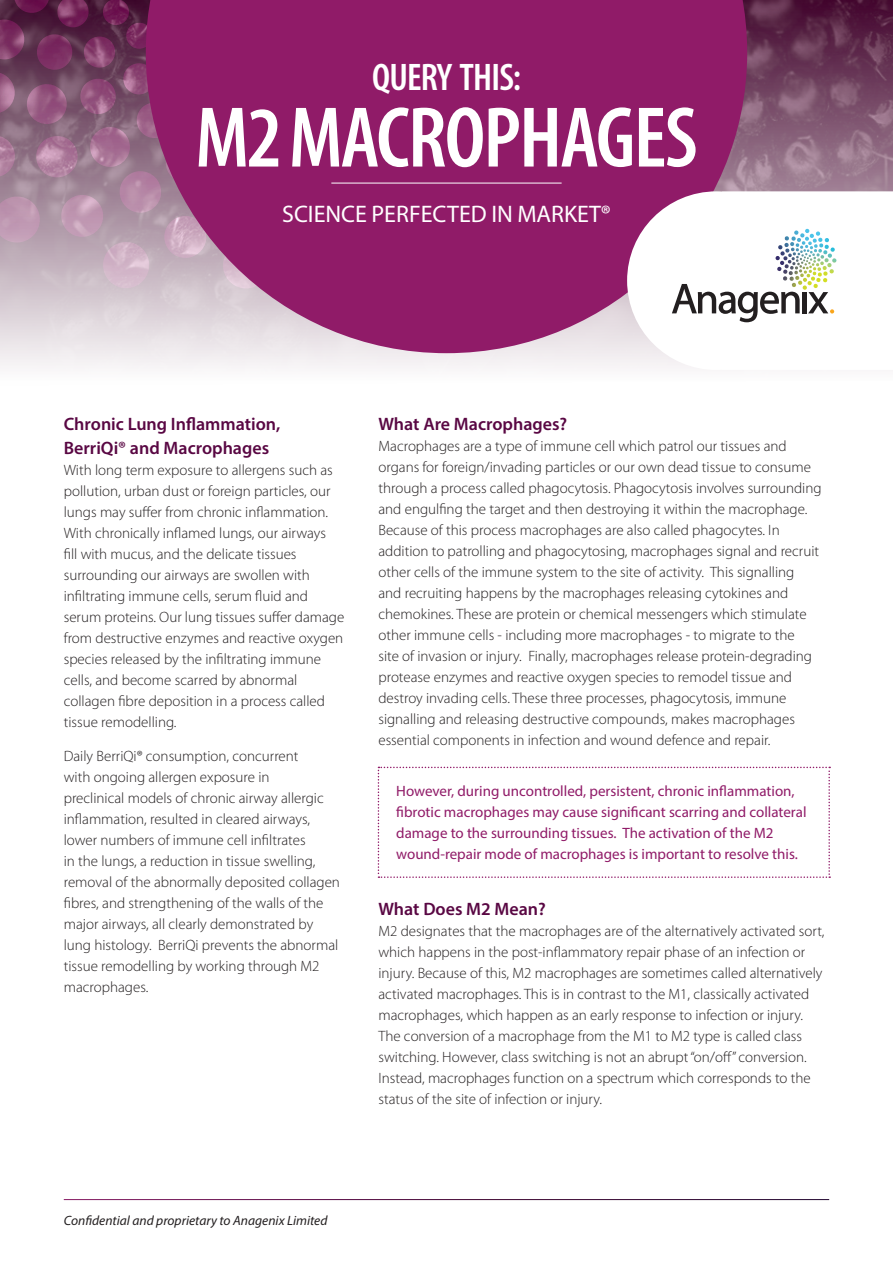
<style>
.page{position:relative;width:893px;height:1263px;background:#fff}
.page>*{position:absolute;margin:0;border:0;box-sizing:border-box;transform-origin:0 0}
.t1{font:600 condensed 86.85px "Myriad Pro";letter-spacing:-.02em;color:#fff}
.t2{font:600 condensed 38.7px "Myriad Pro";letter-spacing:-.02em;color:#fff}
.t3{font:24px "Myriad Pro";color:#fff}
.t4{font:600 18px/24px "Myriad Pro";color:#590743}
.t5{font:300 15px/21px "Myriad Pro";color:#231f20}
.t6{font:15px/21px "Myriad Pro";color:#901b68}
.t7{font:italic 13.5px "Myriad Pro";color:#231f20}
</style>
<div class="page">
<svg style="left:0;top:0;width:893px;height:368px;background:#a78b9c"></svg>
<svg style="left:0;top:0;width:146px;height:288px;background:#966e88"></svg>
<svg style="left:146px;top:0;width:601px;height:353px;background:#983074"></svg>
<hr style="left:331px;top:183px;width:231px;height:1px;background:#fff">
<svg style="left:627px;top:191px;width:266px;height:177px"></svg>
<svg style="left:672px;top:284px;width:128px;height:38px"></svg>
<div style="left:802px;top:292px;width:5px;height:21px;background:#231f20"></div>
<svg style="left:808px;top:292px;width:26px;height:21px"></svg>
<svg style="left:784px;top:229px;width:42px;height:13px"></svg>
<svg style="left:378px;top:767px;width:452px;height:111px"></svg>
<h2 class="t2" style="left:372px;top:53px;width:151px">QUERY THIS:</h2>
<h1 class="t1" style="left:195px;top:84px;width:504px">M2 MACROPHAGES</h1>
<h3 class="t3" style="left:282px;top:199px;width:330px">SCIENCE PERFECTED IN MARKET®</h3>
<p class="t4" style="left:64px;top:411px;width:218px">Chronic Lung Inflammation,<br>BerriQi® and Macrophages</p>
<p class="t5" style="left:64px;top:459px;width:282px">With long term exposure to allergens such as pollution, urban dust or foreign particles, our lungs may suffer from chronic inflammation.<br>With chronically inflamed lungs, our airways<br>fill with mucus, and the delicate tissues surrounding our airways are swollen with infiltrating immune cells, serum fluid and serum proteins. Our lung tissues suffer damage from destructive enzymes and reactive oxygen species released by the infiltrating immune cells, and become scarred by abnormal collagen fibre deposition in a process called tissue remodelling.</p>
<p class="t5" style="left:64px;top:745px;width:278px">Daily BerriQi® consumption, concurrent<br>with ongoing allergen exposure in<br>preclinical models of chronic airway allergic inflammation, resulted in cleared airways, lower numbers of immune cell infiltrates<br>in the lungs, a reduction in tissue swelling, removal of the abnormally deposited collagen fibres, and strengthening of the walls of the major airways, all clearly demonstrated by lung histology. BerriQi prevents the abnormal tissue remodelling by working through M2 macrophages.</p>
<p class="t4" style="left:378px;top:411px;width:190px">What Are Macrophages?</p>
<p class="t5" style="left:378px;top:435px;width:445px">Macrophages are a type of immune cell which patrol our tissues and organs for foreign/invading particles or our own dead tissue to consume through a process called phagocytosis. Phagocytosis involves surrounding and engulfing the target and then destroying it within the macrophage.<br>Because of this process macrophages are also called phagocytes. In addition to patrolling and phagocytosing, macrophages signal and recruit other cells of the immune system to the site of activity. This signalling<br>and recruiting happens by the macrophages releasing cytokines and chemokines. These are protein or chemical messengers which stimulate other immune cells - including more macrophages - to migrate to the<br>site of invasion or injury. Finally, macrophages release protein-degrading protease enzymes and reactive oxygen species to remodel tissue and destroy invading cells. These three processes, phagocytosis, immune signalling and releasing destructive compounds, makes macrophages essential components in infection and wound defence and repair.</p>
<p class="t6" style="left:396px;top:781px;width:412px">However, during uncontrolled, persistent, chronic inflammation, fibrotic macrophages may cause significant scarring and collateral damage to the surrounding tissues. The activation of the M2 wound-repair mode of macrophages is important to resolve this.</p>
<p class="t4" style="left:378px;top:896px;width:169px">What Does M2 Mean?</p>
<p class="t5" style="left:378px;top:920px;width:448px">M2 designates that the macrophages are of the alternatively activated sort, which happens in the post-inflammatory repair phase of an infection or injury. Because of this, M2 macrophages are sometimes called alternatively activated macrophages. This is in contrast to the M1, classically activated macrophages, which happen as an early response to infection or injury.<br>The conversion of a macrophage from the M1 to M2 type is called class switching. However, class switching is not an abrupt “on/off” conversion.<br>Instead, macrophages function on a spectrum which corresponds to the status of the site of infection or injury.</p>
<p class="t7" style="left:64px;top:1212px;width:265px">Confidential and proprietary to Anagenix Limited</p>
</div>
